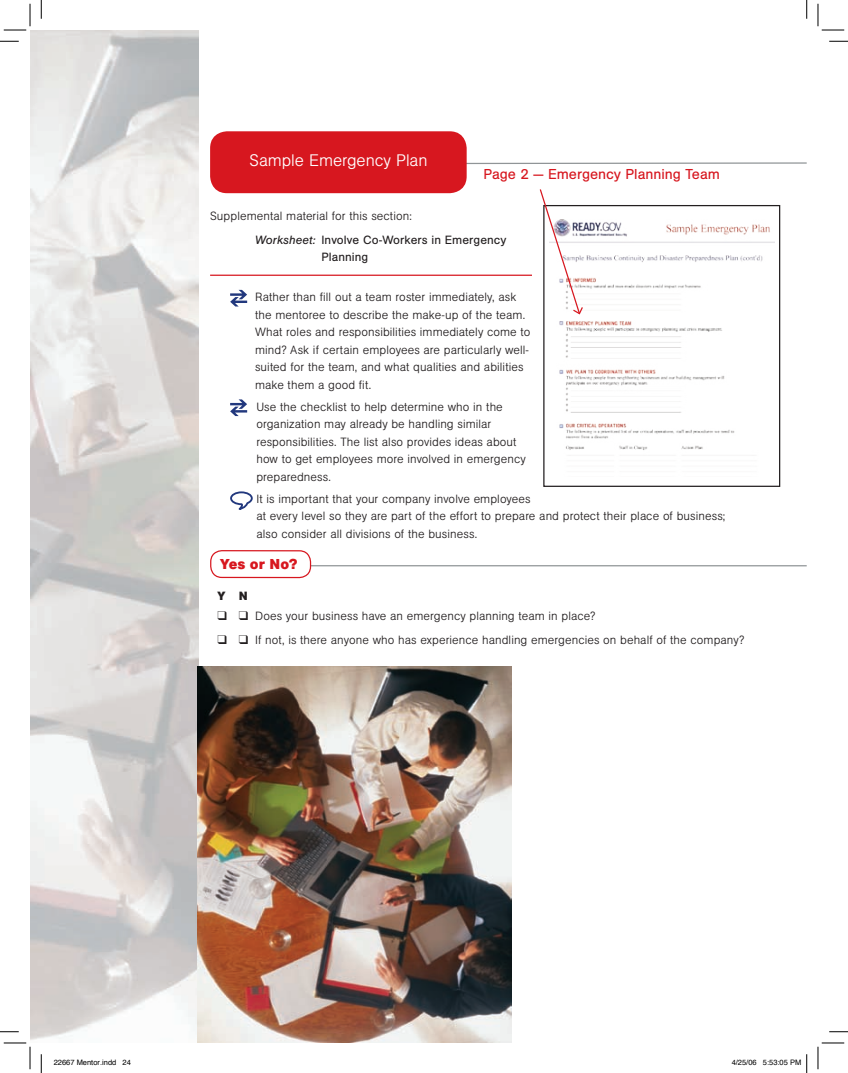
<style>
.page{position:relative;width:848px;height:1073px;background:#fff}
.page>*{position:absolute;margin:0;border:0;box-sizing:border-box;transform-origin:0 0}
.t1{font:17.5px "URW Accidalia Buc T Ligh";letter-spacing:-.005em;color:#fff}
.t2{font:15px "URW Accidalia Buc T";color:#d7171f}
.t3{font:700 15px "URW Accidalia Buc T";letter-spacing:.005em;color:#d7171f}
.t4{font:12.5px/17.5px "URW Accidalia Buc T Ligh";letter-spacing:.005em;color:#231f20}
.t5{font:12.5px "URW Accidalia Buc T";letter-spacing:.005em;color:#231f20}
.t6{font:700 12.5px "URW Accidalia Buc T";color:#231f20}
.t7{font:7.5px "Helvetica";color:#000}
.s1{font-family:"URW Accidalia Buc T";font-style:italic}
.s2{font-family:"URW Accidalia Buc T"}
</style>
<div class="page">
<hr style="left:210px;top:274px;width:322px;height:2px;background:#d7171f">
<svg style="left:230px;top:290px;width:17px;height:16px"></svg>
<svg style="left:230px;top:399px;width:17px;height:17px"></svg>
<svg style="left:230px;top:491px;width:23px;height:19px"></svg>
<svg style="left:466px;top:162px;width:341px;height:3px"></svg>
<div style="left:210px;top:131px;width:256px;height:62px;background:#d7171f;border-radius:17px"></div>
<hr style="left:300px;top:565px;width:506px;height:1px;background:#909597">
<div style="left:211px;top:550px;width:99px;height:27px;background:#fff;border-radius:11px"></div>
<div style="left:210px;top:550px;width:101px;height:28px;border:1px solid #d7171f;border-radius:11px"></div>
<img style="left:30px;top:30px;width:168px;height:1012px">
<img style="left:559px;top:222px;width:215px;height:228px">
<div style="left:543px;top:205px;width:237px;height:282px;border:1px solid #231f20"></div>
<svg style="left:539px;top:189px;width:45px;height:126px"></svg>
<img style="left:198px;top:667px;width:313px;height:375px">
<svg style="left:0;top:40px;width:19px;height:2px"></svg>
<svg style="left:829px;top:40px;width:19px;height:2px"></svg>
<svg style="left:0;top:1031px;width:19px;height:1px"></svg>
<svg style="left:829px;top:1031px;width:19px;height:1px"></svg>
<svg style="left:40px;top:0;width:2px;height:19px"></svg>
<svg style="left:40px;top:1054px;width:2px;height:18px"></svg>
<svg style="left:806px;top:0;width:1px;height:19px"></svg>
<svg style="left:4px;top:4px;width:27px;height:27px"></svg>
<svg style="left:4px;top:1042px;width:27px;height:27px"></svg>
<svg style="left:817px;top:4px;width:27px;height:27px"></svg>
<svg style="left:817px;top:1042px;width:27px;height:27px"></svg>
<svg style="left:806px;top:1054px;width:1px;height:18px"></svg>
<h1 class="t1" style="left:249px;top:151px;width:179px">Sample Emergency Plan</h1>
<h2 class="t2" style="left:483px;top:166px;width:238px">Page 2 — Emergency Planning Team</h2>
<p class="t4" style="left:255px;top:204px;width:253px;line-height:23.8px;text-indent:-45px">Supplemental material for this section:<br><span class="s1">Worksheet:</span> <span class="s2">Involve Co-Workers in Emergency</span></p>
<p class="t5" style="left:321px;top:250px;width:48px">Planning</p>
<p class="t4" style="left:255px;top:288px;width:277px">Rather than fill out a team roster immediately, ask the mentoree to describe the make-up of the team.<br>What roles and responsibilities immediately come to mind? Ask if certain employees are particularly well&shy;suited for the team, and what qualities and abilities make them a good fit.</p>
<p class="t4" style="left:256px;top:398px;width:271px">Use the checklist to help determine who in the organization may already be handling similar responsibilities. The list also provides ideas about how to get employees more involved in emergency preparedness.</p>
<p class="t4" style="left:256px;top:490px;width:470px">It is important that your company involve employees<br>at every level so they are part of the effort to prepare and protect their place of business; also consider all divisions of the business.</p>
<h2 class="t3" style="left:220px;top:555px;width:79px">Yes or No?</h2>
<p class="t6" style="left:218px;top:589px;width:32px">Y N</p>
<p class="t4" style="left:255px;top:604px;width:490px;line-height:23.8px">Does your business have an emergency planning team in place?<br>If not, is there anyone who has experience handling emergencies on behalf of the company?</p>
<p class="t7" style="left:54px;top:1056px;width:79px">22667 Mentor.indd 24</p>
<p class="t7" style="left:731px;top:1056px;width:71px">4/25/06 5:53:05 PM</p>
</div>
